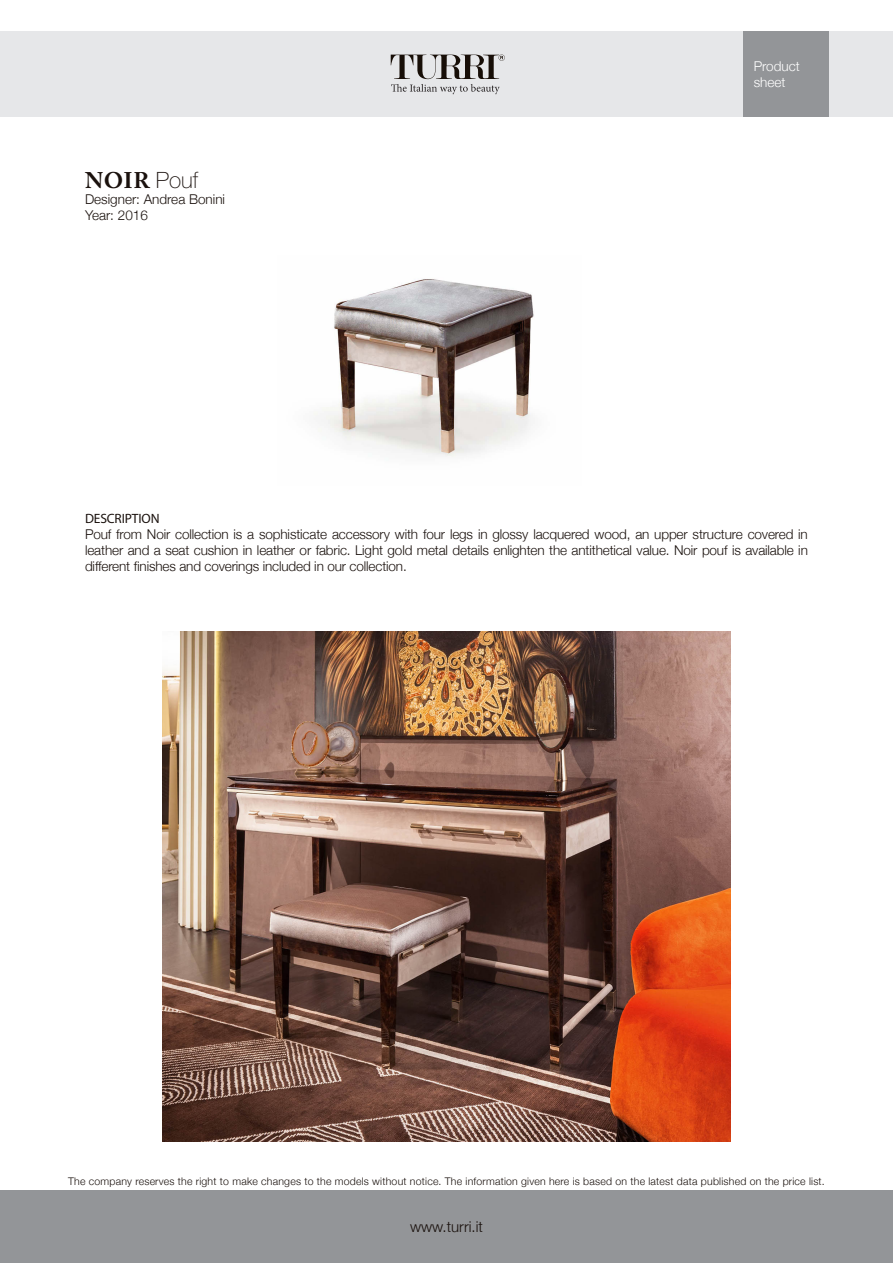
<style>
.page{position:relative;width:893px;height:1263px;background:#fff}
.page>*{position:absolute;margin:0;border:0;box-sizing:border-box;transform-origin:0 0}
.t1{font:700 22.5px "Adobe Caslon Pro";color:#1a110d}
.t2{font:300 15px "Helvetica Neue";color:#1a110d}
.t3{font:300 13.5px/16.2px "Helvetica Neue";letter-spacing:-.01em;color:#1a110d;text-align:justify}
.t4{font:300 13.5px/16.2px "Helvetica Neue";color:#fff}
.t5{font:13.5px "Myriad Pro";letter-spacing:-.01em;color:#1a110d}
.t6{font:300 10.5px "Helvetica Neue";letter-spacing:.02em;color:#1a110d}
.s1{font-family:"Helvetica Neue";font-weight:100}
</style>
<div class="page">
<div style="left:0;top:32px;width:893px;height:85px;background:#e6e7e9"></div>
<div style="left:0;top:1191px;width:893px;height:72px;background:#939598"></div>
<div style="left:743px;top:32px;width:85px;height:85px;background:#939598"></div>
<svg style="left:391px;top:55px;width:114px;height:39px"></svg>
<img style="left:314px;top:279px;width:220px;height:178px">
<img style="left:163px;top:631px;width:567px;height:511px">
<p class="t1" style="left:85px;top:167px;width:115px">NOIR <span class="s1">Pouf</span></p>
<p class="t3" style="left:85px;top:191px;width:142px">Designer: Andrea Bonini</p>
<p class="t3" style="left:85px;top:207px;width:64px">Year: 2016</p>
<p class="t4" style="left:754px;top:58px;width:48px">Product sheet</p>
<p class="t5" style="left:85px;top:510px;width:76px">DESCRIPTION</p>
<p class="t3" style="left:85px;top:526px;width:724px">Pouf from Noir collection is a sophisticate accessory with four legs in glossy lacquered wood, an upper structure covered in leather and a seat cushion in leather or fabric. Light gold metal details enlighten the antithetical value. Noir pouf is available in different finishes and coverings included in our collection.</p>
<p class="t6" style="left:68px;top:1175px;width:758px">The company reserves the right to make changes to the models without notice. The information given here is based on the latest data published on the price list.</p>
<p class="t2" style="left:410px;top:1217px;width:74px">www.turri.it</p>
</div>
